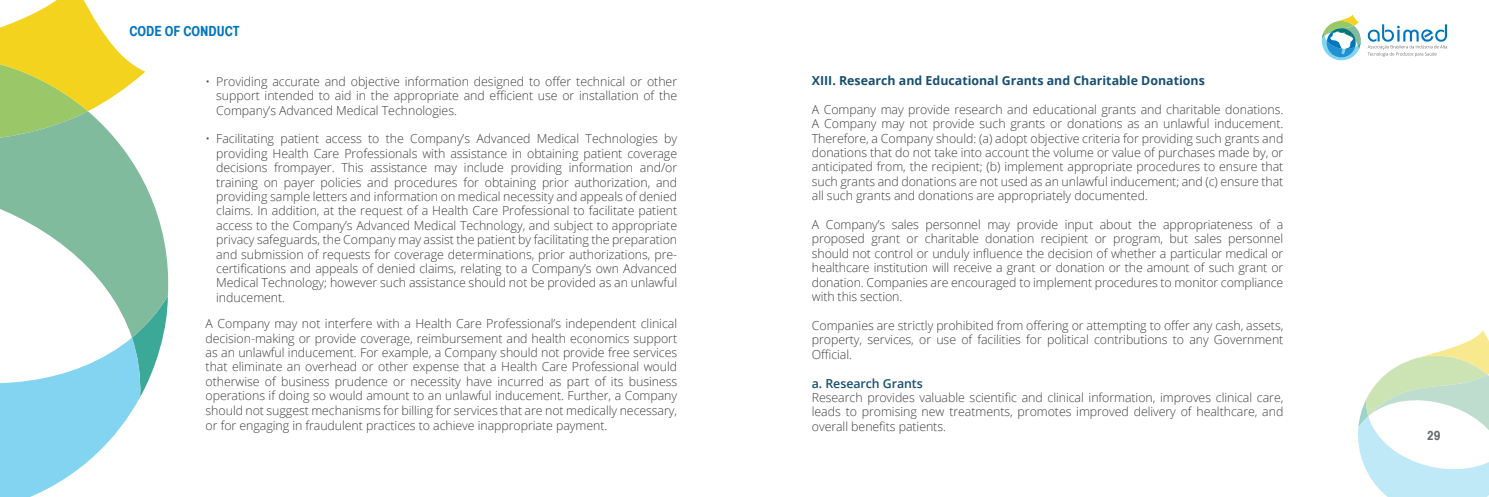
<style>
.page{position:relative;width:1489px;height:497px;background:#fff}
.page>*{position:absolute;margin:0;border:0;box-sizing:border-box;transform-origin:0 0}
.t1{font:15px "Helvetica Medium Condensed Let Plain";color:#0075bf}
.t2{font:13.75px "Helvetica Medium Condensed Let Plain";color:#6c6d70}
.t3{font:300 12.38px/14.4px "Open Sans";letter-spacing:-.005em;color:#3e3e3f;text-align:justify}
.t4{font:700 12.38px "Open Sans";color:#174f72}
.t5{font:600 12.38px "Open Sans";letter-spacing:-.005em;color:#174f72}
</style>
<div class="page">
<svg style="left:0;top:347px;width:161px;height:149px;fill:#82d4f0"></svg>
<svg style="left:41px;top:184px;width:128px;height:163px"></svg>
<svg style="left:0;top:0;width:145px;height:230px"></svg>
<svg style="left:1358px;top:330px;width:130px;height:166px"></svg>
<svg style="left:1367px;top:24px;width:79px;height:33px"></svg>
<svg style="left:1321px;top:15px;width:39px;height:46px"></svg>
<p class="t1" style="left:129px;top:23px;width:112px">CODE OF CONDUCT</p>
<p class="t3" style="left:216px;top:74px;width:462px;text-indent:-11px">• Providing accurate and objective information designed to offer technical or other support intended to aid in the appropriate and efficient use or installation of the Company’s Advanced Medical Technologies.</p>
<p class="t3" style="left:216px;top:131px;width:462px;text-indent:-11px">• Facilitating patient access to the Company’s Advanced Medical Technologies by providing Health Care Professionals with assistance in obtaining patient coverage decisions frompayer. This assistance may include providing information and/or training on payer policies and procedures for obtaining prior authorization, and providing sample letters and information on medical necessity and appeals of denied claims. In addition, at the request of a Health Care Professional to facilitate patient access to the Company’s Advanced Medical Technology, and subject to appropriate privacy safeguards, the Company may assist the patient by facilitating the preparation and submission of requests for coverage determinations, prior authorizations, pre&shy;certifications and appeals of denied claims, relating to a Company’s own Advanced Medical Technology; however such assistance should not be provided as an unlawful inducement.</p>
<p class="t3" style="left:206px;top:316px;width:473px">A Company may not interfere with a Health Care Professional’s independent clinical decision-making or provide coverage, reimbursement and health economics support as an unlawful inducement. For example, a Company should not provide free services that eliminate an overhead or other expense that a Health Care Professional would otherwise of business prudence or necessity have incurred as part of its business operations if doing so would amount to an unlawful inducement. Further, a Company should not suggest mechanisms for billing for services that are not medically necessary, or for engaging in fraudulent practices to achieve inappropriate payment.</p>
<p class="t4" style="left:811px;top:72px;width:394px">XIII. Research and Educational Grants and Charitable Donations</p>
<p class="t3" style="left:811px;top:102px;width:473px">A Company may provide research and educational grants and charitable donations.<br>A Company may not provide such grants or donations as an unlawful inducement.<br>Therefore, a Company should: (a) adopt objective criteria for providing such grants and donations that do not take into account the volume or value of purchases made by, or anticipated from, the recipient; (b) implement appropriate procedures to ensure that such grants and donations are not used as an unlawful inducement; and (c) ensure that all such grants and donations are appropriately documented.</p>
<p class="t3" style="left:811px;top:217px;width:473px">A Company’s sales personnel may provide input about the appropriateness of a proposed grant or charitable donation recipient or program, but sales personnel should not control or unduly influence the decision of whether a particular medical or healthcare institution will receive a grant or donation or the amount of such grant or donation. Companies are encouraged to implement procedures to monitor compliance with this section.</p>
<p class="t3" style="left:811px;top:317px;width:473px">Companies are strictly prohibited from offering or attempting to offer any cash, assets, property, services, or use of facilities for political contributions to any Government Official.</p>
<p class="t5" style="left:811px;top:374px;width:112px">a. Research Grants</p>
<p class="t3" style="left:811px;top:389px;width:473px">Research provides valuable scientific and clinical information, improves clinical care, leads to promising new treatments, promotes improved delivery of healthcare, and overall benefits patients.</p>
<p class="t2" style="left:1427px;top:427px;width:14px">29</p>
</div>
